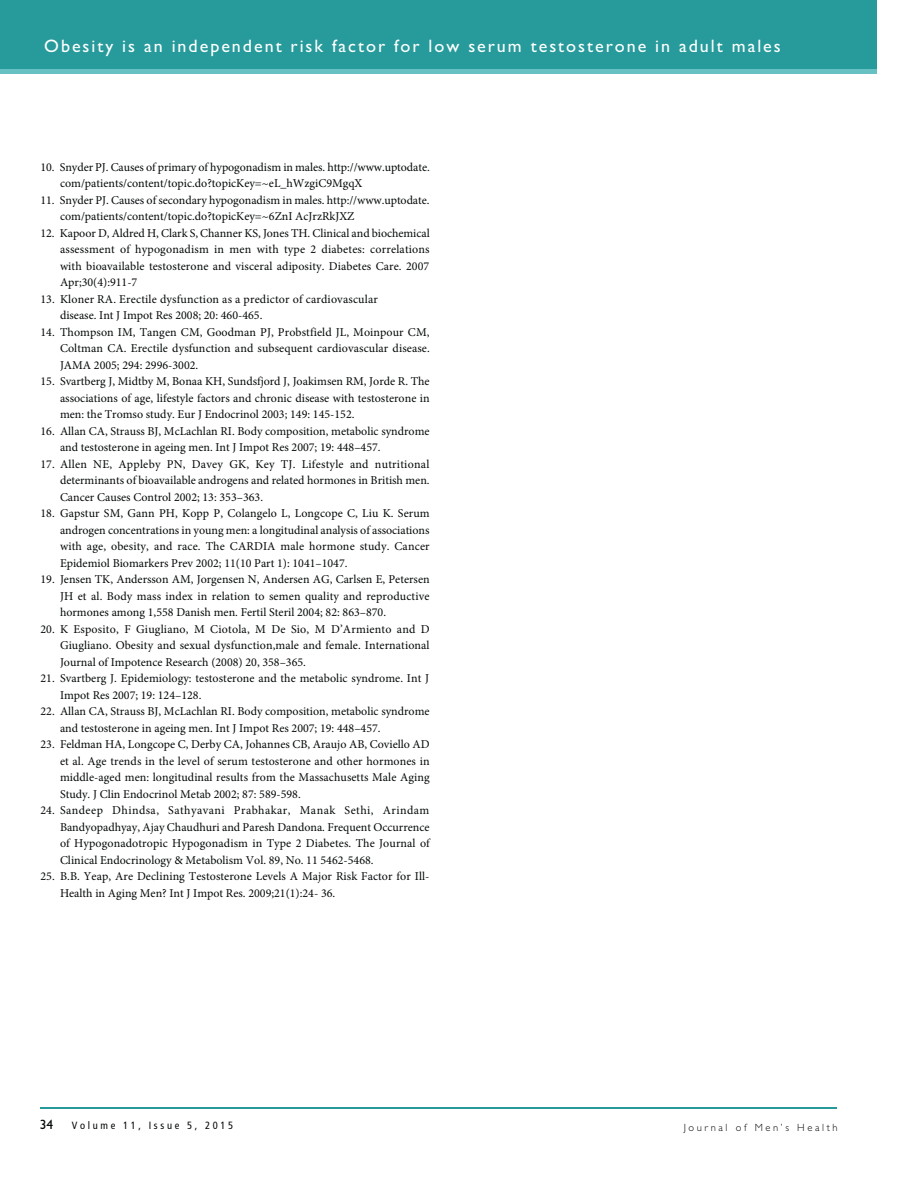
<style>
.page{position:relative;width:918px;height:1188px;background:#fff}
.page>*{position:absolute;margin:0;border:0;box-sizing:border-box;transform-origin:0 0}
.t1{font:18px "Gill Sans";letter-spacing:.11em;color:#fff}
.t2{font:13.5px "Gill Sans";color:#040809}
.t3{font:12px/16.5px "Minion Pro";color:#040809;text-align:justify}
.t4{font:condensed 10.5px "Frutiger";letter-spacing:.25em;color:#040809}
.t5{font:300 10.5px "Gill Sans";letter-spacing:.25em;color:#040809}
</style>
<div class="page">
<div style="left:0;top:64px;width:877px;height:10px;background:#67c1c2"></div>
<div style="left:0;top:0;width:877px;height:69px;background:#279a9b"></div>
<hr style="left:40px;top:1107px;width:797px;height:2px;background:#279a9b">
<h1 class="t1" style="left:44px;top:40px;width:738px">Obesity is an independent risk factor for low serum testosterone in adult males</h1>
<p class="t3" style="left:60px;top:160px;width:371px;text-indent:-20px">10. Snyder PJ. Causes of primary of hypogonadism in males. http://www.uptodate. com/patients/content/topic.do?topicKey=~eL_hWzgiC9MgqX</p>
<p class="t3" style="left:60px;top:193px;width:371px;text-indent:-20px">11. Snyder PJ. Causes of secondary hypogonadism in males. http://www.uptodate. com/patients/content/topic.do?topicKey=~6ZnI AcJrzRkJXZ</p>
<p class="t3" style="left:60px;top:226px;width:371px;text-indent:-20px">12. Kapoor D, Aldred H, Clark S, Channer KS, Jones TH. Clinical and biochemical assessment of hypogonadism in men with type 2 diabetes: correlations with bioavailable testosterone and visceral adiposity. Diabetes Care. 2007<br>Apr;30(4):911-7</p>
<p class="t3" style="left:60px;top:292px;width:319px;text-indent:-20px">13. Kloner RA. Erectile dysfunction as a predictor of cardiovascular disease. Int J Impot Res 2008; 20: 460-465.</p>
<p class="t3" style="left:60px;top:325px;width:371px;text-indent:-20px">14. Thompson IM, Tangen CM, Goodman PJ, Probstfield JL, Moinpour CM, Coltman CA. Erectile dysfunction and subsequent cardiovascular disease.<br>JAMA 2005; 294: 2996-3002.</p>
<p class="t3" style="left:60px;top:374px;width:371px;text-indent:-20px">15. Svartberg J, Midtby M, Bonaa KH, Sundsfjord J, Joakimsen RM, Jorde R. The associations of age, lifestyle factors and chronic disease with testosterone in men: the Tromso study. Eur J Endocrinol 2003; 149: 145-152.</p>
<p class="t3" style="left:60px;top:424px;width:371px;text-indent:-20px">16. Allan CA, Strauss BJ, McLachlan RI. Body composition, metabolic syndrome and testosterone in ageing men. Int J Impot Res 2007; 19: 448–457.</p>
<p class="t3" style="left:60px;top:457px;width:371px;text-indent:-20px">17. Allen NE, Appleby PN, Davey GK, Key TJ. Lifestyle and nutritional determinants of bioavailable androgens and related hormones in British men.<br>Cancer Causes Control 2002; 13: 353–363.</p>
<p class="t3" style="left:60px;top:506px;width:371px;text-indent:-20px">18. Gapstur SM, Gann PH, Kopp P, Colangelo L, Longcope C, Liu K. Serum androgen concentrations in young men: a longitudinal analysis of associations with age, obesity, and race. The CARDIA male hormone study. Cancer Epidemiol Biomarkers Prev 2002; 11(10 Part 1): 1041–1047.</p>
<p class="t3" style="left:60px;top:572px;width:371px;text-indent:-20px">19. Jensen TK, Andersson AM, Jorgensen N, Andersen AG, Carlsen E, Petersen JH et al. Body mass index in relation to semen quality and reproductive hormones among 1,558 Danish men. Fertil Steril 2004; 82: 863–870.</p>
<p class="t3" style="left:60px;top:622px;width:371px;text-indent:-20px">20. K Esposito, F Giugliano, M Ciotola, M De Sio, M D’Armiento and D Giugliano. Obesity and sexual dysfunction,male and female. International Journal of Impotence Research (2008) 20, 358–365.</p>
<p class="t3" style="left:60px;top:671px;width:371px;text-indent:-20px">21. Svartberg J. Epidemiology: testosterone and the metabolic syndrome. Int J<br>Impot Res 2007; 19: 124–128.</p>
<p class="t3" style="left:60px;top:704px;width:371px;text-indent:-20px">22. Allan CA, Strauss BJ, McLachlan RI. Body composition, metabolic syndrome and testosterone in ageing men. Int J Impot Res 2007; 19: 448–457.</p>
<p class="t3" style="left:60px;top:737px;width:371px;text-indent:-20px">23. Feldman HA, Longcope C, Derby CA, Johannes CB, Araujo AB, Coviello AD et al. Age trends in the level of serum testosterone and other hormones in middle-aged men: longitudinal results from the Massachusetts Male Aging Study. J Clin Endocrinol Metab 2002; 87: 589-598.</p>
<p class="t3" style="left:60px;top:803px;width:371px;text-indent:-20px">24. Sandeep Dhindsa, Sathyavani Prabhakar, Manak Sethi, Arindam Bandyopadhyay, Ajay Chaudhuri and Paresh Dandona. Frequent Occurrence of Hypogonadotropic Hypogonadism in Type 2 Diabetes. The Journal of Clinical Endocrinology &amp; Metabolism Vol. 89, No. 11 5462-5468.</p>
<p class="t3" style="left:60px;top:869px;width:371px;text-indent:-20px">25. B.B. Yeap, Are Declining Testosterone Levels A Major Risk Factor for Ill-<br>Health in Aging Men? Int J Impot Res. 2009;21(1):24- 36.</p>
<p class="t2" style="left:40px;top:1120px;width:15px">34</p>
<p class="t4" style="left:72px;top:1122px;width:163px">Volume 11, Issue 5, 2015</p>
<p class="t5" style="left:684px;top:1124px;width:156px">Journal of Men’s Health</p>
</div>
